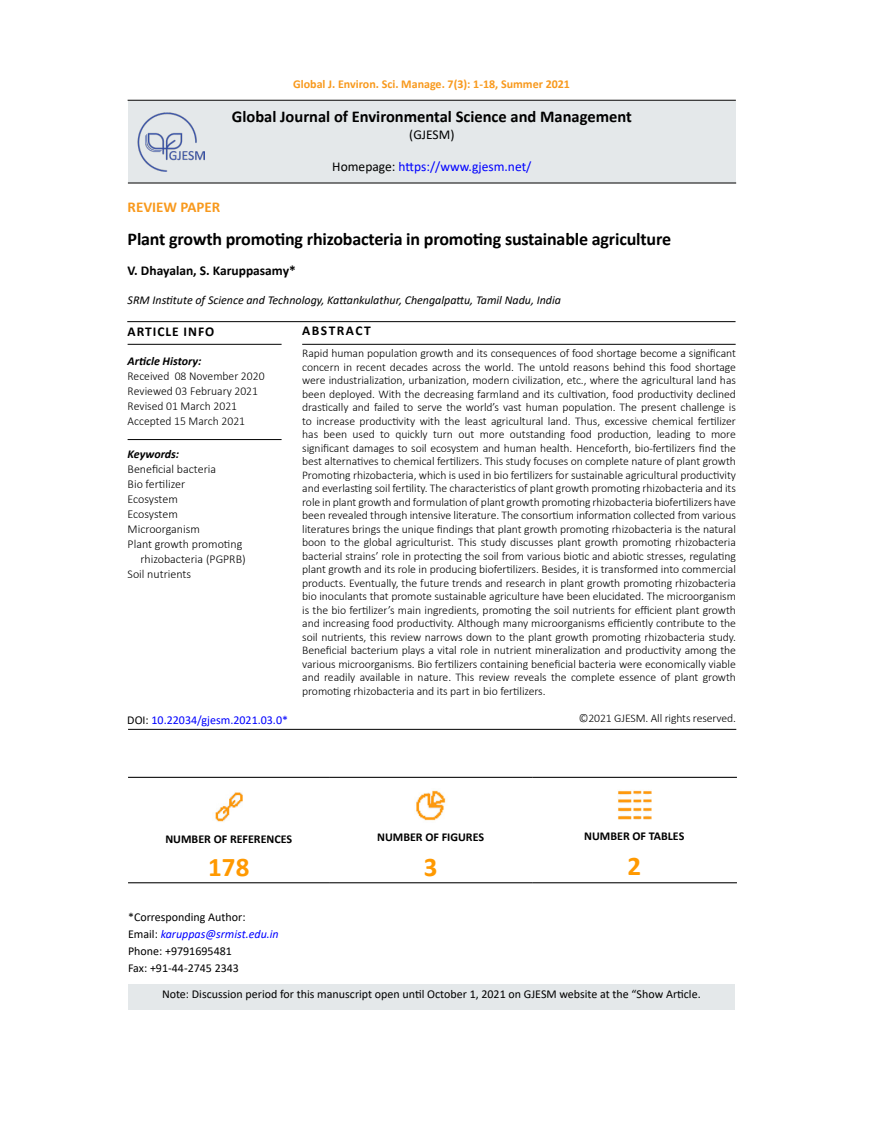
<style>
.page{position:relative;width:872px;height:1127px;background:#fff}
.page>*{position:absolute;margin:0;border:0;box-sizing:border-box;transform-origin:0 0}
.t1{font:700 27px "Calibri";color:#f90}
.t2{font:700 18px "Calibri";letter-spacing:-.01em;color:#000}
.t3{font:700 16.5px "Calibri";color:#000}
.t4{font:700 15px "Calibri";color:#f8991d}
.t5{font:13.5px "Calibri";color:#00f}
.t6{font:700 13.5px "Calibri";color:#000}
.t7{font:700 13.5px "Calibri";letter-spacing:.07em;color:#000}
.t8{font:700 13.5px "Calibri";letter-spacing:.11em;color:#000}
.t9{font:13.5px "Calibri";color:#000}
.t10{font:300 12px/15px "Calibri";color:#000}
.t11{font:12px/17.2px "Calibri";color:#000}
.t12{font:italic 12px "Calibri";color:#000}
.t13{font:700 12px "Calibri";color:#f8991d}
.t14{font:700 12px "Calibri";color:#000}
.t15{font:12px "Calibri";color:#00f}
.t16{font:italic 700 12px "Calibri";color:#000}
.t17{font:300 11.7px/13.5px "Calibri";letter-spacing:-.005em;color:#000;text-align:justify}
.s1{color:#000}
.s2{font-style:italic;color:#00f}
</style>
<div class="page">
<hr style="left:128px;top:100px;width:608px;height:1px;background:#000">
<div style="left:128px;top:101px;width:608px;height:82px;background:#e4e8ea"></div>
<hr style="left:128px;top:344px;width:153px;height:1px;background:#000">
<hr style="left:302px;top:344px;width:433px;height:1px;background:#000">
<hr style="left:128px;top:439px;width:153px;height:1px;background:#000">
<hr style="left:127px;top:321px;width:608px;height:1px;background:#000">
<hr style="left:128px;top:729px;width:608px;height:1px;background:#000">
<hr style="left:128px;top:183px;width:608px;height:1px;background:#000">
<hr style="left:128px;top:777px;width:201px;height:1px;background:#000">
<hr style="left:329px;top:777px;width:203px;height:1px;background:#000">
<hr style="left:532px;top:777px;width:205px;height:1px;background:#000">
<hr style="left:128px;top:882px;width:201px;height:1px;background:#000">
<hr style="left:329px;top:882px;width:203px;height:1px;background:#000">
<hr style="left:532px;top:882px;width:205px;height:1px;background:#000">
<img style="left:215px;top:792px;width:28px;height:30px">
<img style="left:416px;top:790px;width:30px;height:31px">
<img style="left:618px;top:790px;width:33px;height:30px">
<div style="left:128px;top:984px;width:607px;height:26px;background:#e4e8ea"></div>
<img style="left:138px;top:113px;width:67px;height:58px">
<p class="t13" style="left:293px;top:75px;width:278px">Global J. Environ. Sci. Manage. 7(3): 1-18, Summer 2021</p>
<h3 class="t3" style="left:232px;top:105px;width:401px">Global Journal of Environmental Science and Management</h3>
<p class="t9" style="left:409px;top:125px;width:47px">(GJESM)</p>
<p class="t5" style="left:332px;top:157px;width:201px"><span class="s1">Homepage:</span> https://www.gjesm.net/</p>
<p class="t4" style="left:128px;top:196px;width:94px">REVIEW PAPER</p>
<h2 class="t2" style="left:128px;top:227px;width:545px">Plant growth promoting rhizobacteria in promoting sustainable agriculture</h2>
<p class="t6" style="left:128px;top:261px;width:170px">V. Dhayalan, S. Karuppasamy*</p>
<p class="t12" style="left:128px;top:292px;width:435px">SRM Institute of Science and Technology, Kattankulathur, Chengalpattu, Tamil Nadu, India</p>
<p class="t7" style="left:128px;top:322px;width:88px">ARTICLE INFO</p>
<p class="t16" style="left:128px;top:353px;width:75px">Article History:</p>
<p class="t10" style="left:128px;top:369px;width:138px">Received 08 November 2020<br>Reviewed 03 February 2021<br>Revised 01 March 2021<br>Accepted 15 March 2021</p>
<p class="t16" style="left:128px;top:445px;width:53px">Keywords:</p>
<p class="t10" style="left:128px;top:461px;width:90px">Beneficial bacteria</p>
<p class="t10" style="left:128px;top:476px;width:59px">Bio fertilizer</p>
<p class="t10" style="left:128px;top:491px;width:52px">Ecosystem</p>
<p class="t10" style="left:128px;top:506px;width:52px">Ecosystem</p>
<p class="t10" style="left:128px;top:521px;width:74px">Microorganism</p>
<p class="t10" style="left:128px;top:536px;width:116px">Plant growth promoting</p>
<p class="t10" style="left:140px;top:551px;width:107px">rhizobacteria (PGPRB)</p>
<p class="t10" style="left:128px;top:566px;width:65px">Soil nutrients</p>
<p class="t15" style="left:127px;top:712px;width:162px"><span class="s1">DOI:</span> 10.22034/gjesm.2021.03.0*</p>
<p class="t8" style="left:302px;top:321px;width:70px">ABSTRACT</p>
<p class="t17" style="left:302px;top:347px;width:435px">Rapid human population growth and its consequences of food shortage become a significant concern in recent decades across the world. The untold reasons behind this food shortage were industrialization, urbanization, modern civilization, etc., where the agricultural land has been deployed. With the decreasing farmland and its cultivation, food productivity declined drastically and failed to serve the world’s vast human population. The present challenge is to increase productivity with the least agricultural land. Thus, excessive chemical fertilizer has been used to quickly turn out more outstanding food production, leading to more significant damages to soil ecosystem and human health. Henceforth, bio-fertilizers find the best alternatives to chemical fertilizers. This study focuses on complete nature of plant growth Promoting rhizobacteria, which is used in bio fertilizers for sustainable agricultural productivity and everlasting soil fertility. The characteristics of plant growth promoting rhizobacteria and its role in plant growth and formulation of plant growth promoting rhizobacteria biofertilizers have been revealed through intensive literature. The consortium information collected from various literatures brings the unique findings that plant growth promoting rhizobacteria is the natural boon to the global agriculturist. This study discusses plant growth promoting rhizobacteria bacterial strains’ role in protecting the soil from various biotic and abiotic stresses, regulating plant growth and its role in producing biofertilizers. Besides, it is transformed into commercial products. Eventually, the future trends and research in plant growth promoting rhizobacteria bio inoculants that promote sustainable agriculture have been elucidated. The microorganism is the bio fertilizer’s main ingredients, promoting the soil nutrients for efficient plant growth and increasing food productivity. Although many microorganisms efficiently contribute to the soil nutrients, this review narrows down to the plant growth promoting rhizobacteria study.<br>Beneficial bacterium plays a vital role in nutrient mineralization and productivity among the various microorganisms. Bio fertilizers containing beneficial bacteria were economically viable and readily available in nature. This review reveals the complete essence of plant growth promoting rhizobacteria and its part in bio fertilizers.</p>
<p class="t17" style="left:579px;top:711px;width:159px">©2021 GJESM. All rights reserved.</p>
<p class="t14" style="left:165px;top:830px;width:128px">NUMBER OF REFERENCES</p>
<h1 class="t1" style="left:208px;top:848px;width:43px">178</h1>
<p class="t11" style="left:128px;top:908px;width:152px">*Corresponding Author:<br>Email: <span class="s2">karuppas@srmist.edu.in<br></span>Phone: +9791695481<br>Fax: +91-44-2745 2343</p>
<p class="t14" style="left:377px;top:828px;width:108px">NUMBER OF FIGURES</p>
<h1 class="t1" style="left:424px;top:848px;width:15px">3</h1>
<p class="t14" style="left:584px;top:827px;width:102px">NUMBER OF TABLES</p>
<h1 class="t1" style="left:627px;top:847px;width:15px">2</h1>
<p class="t11" style="left:162px;top:985px;width:540px">Note: Discussion period for this manuscript open until October 1, 2021 on GJESM website at the “Show Article.</p>
</div>
